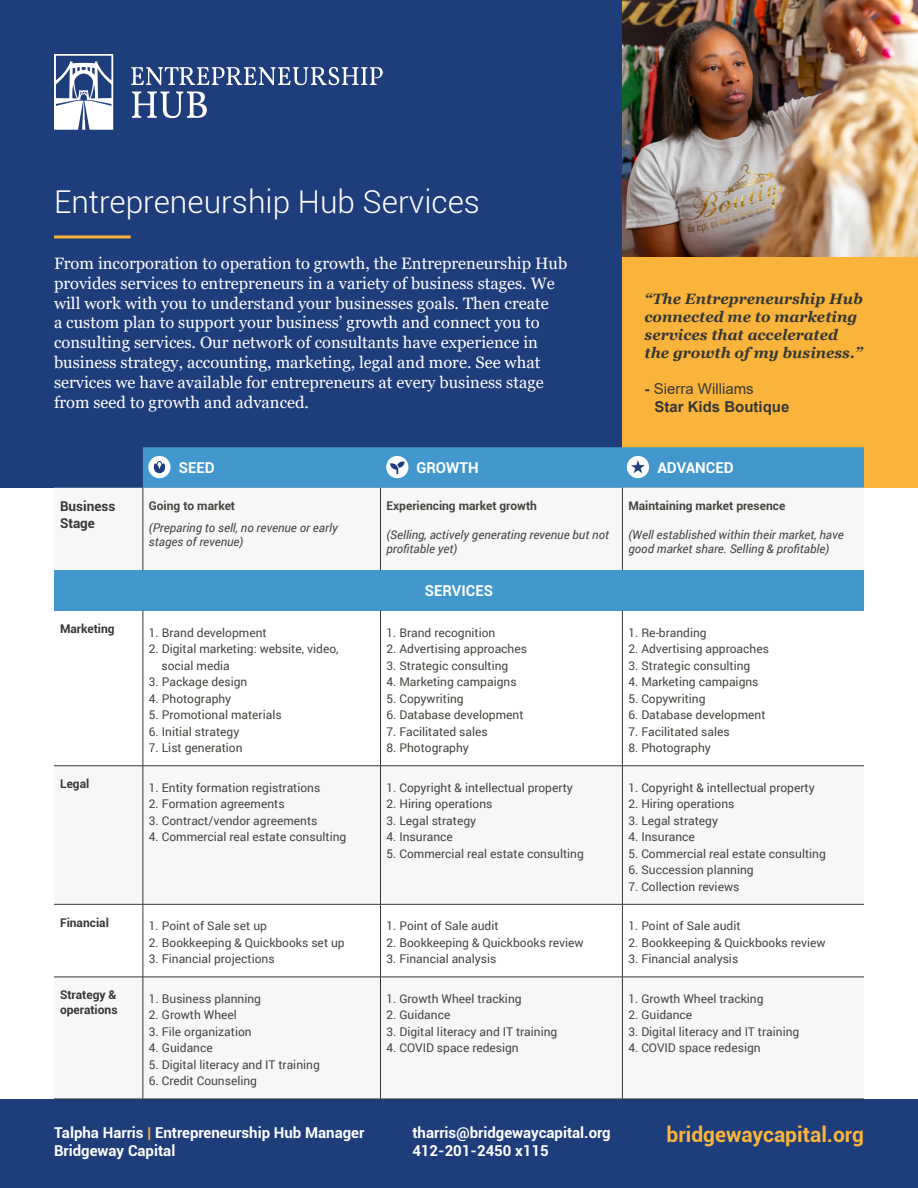
<style>
.page{position:relative;width:918px;height:1188px;background:#fff}
.page>*{position:absolute;margin:0;border:0;box-sizing:border-box;transform-origin:0 0}
.t1{font:300 31.5px "Roboto";color:#fff}
.t2{font:700 21px "Roboto";color:#fab43b}
.t3{font:16.5px/19.8px "Georgia";color:#fff}
.t4{font:700 15px "Roboto";color:#fff}
.t5{font:italic 700 15px/18px "Georgia";color:#373834}
.t6{font:700 15px "Arial";color:#373834}
.t7{font:15px "Arial";color:#373834}
.t8{font:700 13.5px/16.2px "Roboto";color:#373834}
.t9{font:12px "Roboto";color:#454540}
.t10{font:italic 12px/14.4px "Roboto";color:#454540}
.t11{font:700 12px "Roboto";color:#454540}
.t12{font:700 12px/14.4px "Roboto";color:#373834}
.s1{font-weight:700}
.s2{color:#fab43b}
</style>
<div class="page">
<div style="left:0;top:1099px;width:918px;height:89px;background:#1e3d7b"></div>
<div style="left:0;top:0;width:622px;height:488px;background:#1e3d7b"></div>
<div style="left:622px;top:257px;width:296px;height:231px;background:#fab43b"></div>
<svg style="left:54px;top:488px;width:810px;height:611px"></svg>
<div style="left:54px;top:570px;width:810px;height:41px;background:#4298cd"></div>
<hr style="left:143px;top:488px;width:1px;height:82px;background:#373834">
<hr style="left:380px;top:488px;width:1px;height:82px;background:#373834">
<hr style="left:622px;top:488px;width:1px;height:82px;background:#373834">
<hr style="left:143px;top:611px;width:1px;height:155px;background:#373834">
<hr style="left:380px;top:611px;width:1px;height:155px;background:#373834">
<hr style="left:622px;top:611px;width:1px;height:155px;background:#373834">
<hr style="left:54px;top:766px;width:89px;height:1px;background:#373834">
<hr style="left:143px;top:766px;width:237px;height:1px;background:#373834">
<hr style="left:143px;top:766px;width:1px;height:138px;background:#373834">
<hr style="left:380px;top:766px;width:242px;height:1px;background:#373834">
<hr style="left:380px;top:766px;width:1px;height:138px;background:#373834">
<hr style="left:622px;top:766px;width:242px;height:1px;background:#373834">
<hr style="left:622px;top:766px;width:1px;height:138px;background:#373834">
<hr style="left:54px;top:904px;width:89px;height:1px;background:#373834">
<hr style="left:143px;top:904px;width:237px;height:1px;background:#373834">
<hr style="left:143px;top:905px;width:1px;height:72px;background:#373834">
<hr style="left:380px;top:904px;width:242px;height:1px;background:#373834">
<hr style="left:380px;top:905px;width:1px;height:72px;background:#373834">
<hr style="left:622px;top:904px;width:242px;height:1px;background:#373834">
<hr style="left:622px;top:905px;width:1px;height:72px;background:#373834">
<hr style="left:54px;top:977px;width:89px;height:1px;background:#373834">
<hr style="left:143px;top:977px;width:237px;height:1px;background:#373834">
<hr style="left:143px;top:977px;width:1px;height:122px;background:#373834">
<hr style="left:380px;top:977px;width:242px;height:1px;background:#373834">
<hr style="left:380px;top:977px;width:1px;height:122px;background:#373834">
<hr style="left:622px;top:977px;width:242px;height:1px;background:#373834">
<hr style="left:622px;top:977px;width:1px;height:122px;background:#373834">
<hr style="left:54px;top:1099px;width:89px;height:1px;background:#373834">
<hr style="left:143px;top:1099px;width:237px;height:1px;background:#373834">
<hr style="left:380px;top:1099px;width:242px;height:1px;background:#373834">
<hr style="left:622px;top:1099px;width:242px;height:1px;background:#373834">
<hr style="left:54px;top:235px;width:77px;height:3px;background:#fab43b">
<img style="left:622px;top:0;width:296px;height:257px">
<svg style="left:54px;top:54px;width:59px;height:76px"></svg>
<svg style="left:131px;top:67px;width:252px;height:18px"></svg>
<svg style="left:132px;top:91px;width:75px;height:27px"></svg>
<svg style="left:143px;top:447px;width:721px;height:41px;background:#489acc"></svg>
<p class="t1" style="left:54px;top:180px;width:428px">Entrepreneurship Hub Services</p>
<p class="t3" style="left:54px;top:254px;width:515px">From incorporation to operation to growth, the Entrepreneurship Hub provides services to entrepreneurs in a variety of business stages. We will work with you to understand your businesses goals. Then create<br>a custom plan to support your business’ growth and connect you to consulting services. Our network of consultants have experience in business strategy, accounting, marketing, legal and more. See what services we have available for entrepreneurs at every business stage from seed to growth and advanced.</p>
<p class="t5" style="left:645px;top:290px;width:220px">“The Entrepreneurship Hub connected me to marketing services that accelerated the growth of my business.”</p>
<p class="t7" style="left:645px;top:379px;width:111px"><span class="s1">-</span> Sierra Williams</p>
<p class="t6" style="left:654px;top:396px;width:137px">Star Kids Boutique</p>
<p class="t4" style="left:179px;top:457px;width:37px">SEED</p>
<p class="t4" style="left:416px;top:457px;width:64px">GROWTH</p>
<p class="t4" style="left:657px;top:457px;width:78px">ADVANCED</p>
<p class="t8" style="left:60px;top:498px;width:57px">Business<br>Stage</p>
<p class="t11" style="left:149px;top:498px;width:88px">Going to market</p>
<p class="t10" style="left:149px;top:520px;width:190px">(Preparing to sell, no revenue or early stages of revenue)</p>
<p class="t12" style="left:60px;top:621px;width:56px">Marketing</p>
<p class="t9" style="left:149px;top:624px;width:119px">1. Brand development</p>
<p class="t9" style="left:149px;top:641px;width:191px">2. Digital marketing: website, video,</p>
<p class="t9" style="left:161px;top:657px;width:70px">social media</p>
<p class="t9" style="left:149px;top:674px;width:100px">3. Package design</p>
<p class="t9" style="left:149px;top:690px;width:84px">4. Photography</p>
<p class="t9" style="left:149px;top:707px;width:134px">5. Promotional materials</p>
<p class="t9" style="left:149px;top:723px;width:92px">6. Initial strategy</p>
<p class="t9" style="left:149px;top:740px;width:95px">7. List generation</p>
<p class="t12" style="left:60px;top:776px;width:31px">Legal</p>
<p class="t9" style="left:149px;top:779px;width:173px">1. Entity formation registrations</p>
<p class="t9" style="left:149px;top:796px;width:137px">2. Formation agreements</p>
<p class="t9" style="left:149px;top:812px;width:170px">3. Contract/vendor agreements</p>
<p class="t9" style="left:149px;top:829px;width:199px">4. Commercial real estate consulting</p>
<p class="t12" style="left:60px;top:915px;width:50px">Financial</p>
<p class="t9" style="left:149px;top:918px;width:120px">1. Point of Sale set up</p>
<p class="t9" style="left:149px;top:934px;width:197px">2. Bookkeeping &amp; Quickbooks set up</p>
<p class="t9" style="left:149px;top:951px;width:127px">3. Financial projections</p>
<p class="t12" style="left:60px;top:987px;width:59px">Strategy &amp; operations</p>
<p class="t9" style="left:149px;top:990px;width:114px">1. Business planning</p>
<p class="t9" style="left:149px;top:1007px;width:90px">2. Growth Wheel</p>
<p class="t9" style="left:149px;top:1023px;width:104px">3. File organization</p>
<p class="t9" style="left:149px;top:1040px;width:65px">4. Guidance</p>
<p class="t9" style="left:149px;top:1056px;width:172px">5. Digital literacy and IT training</p>
<p class="t9" style="left:149px;top:1073px;width:110px">6. Credit Counseling</p>
<p class="t4" style="left:54px;top:1122px;width:312px">Talpha Harris <span class="s2">|</span> Entrepreneurship Hub Manager</p>
<p class="t4" style="left:54px;top:1140px;width:123px">Bridgeway Capital</p>
<p class="t11" style="left:386px;top:498px;width:152px">Experiencing market growth</p>
<p class="t10" style="left:386px;top:527px;width:224px">(Selling, actively generating revenue but not profitable yet)</p>
<p class="t4" style="left:425px;top:580px;width:70px">SERVICES</p>
<p class="t9" style="left:386px;top:624px;width:110px">1. Brand recognition</p>
<p class="t9" style="left:386px;top:641px;width:142px">2. Advertising approaches</p>
<p class="t9" style="left:386px;top:657px;width:123px">3. Strategic consulting</p>
<p class="t9" style="left:386px;top:674px;width:132px">4. Marketing campaigns</p>
<p class="t9" style="left:386px;top:690px;width:79px">5. Copywriting</p>
<p class="t9" style="left:386px;top:707px;width:139px">6. Database development</p>
<p class="t9" style="left:386px;top:723px;width:103px">7. Facilitated sales</p>
<p class="t9" style="left:386px;top:740px;width:84px">8. Photography</p>
<p class="t9" style="left:386px;top:779px;width:188px">1. Copyright &amp; intellectual property</p>
<p class="t9" style="left:386px;top:796px;width:108px">2. Hiring operations</p>
<p class="t9" style="left:386px;top:812px;width:91px">3. Legal strategy</p>
<p class="t9" style="left:386px;top:829px;width:68px">4. Insurance</p>
<p class="t9" style="left:386px;top:845px;width:199px">5. Commercial real estate consulting</p>
<p class="t9" style="left:386px;top:918px;width:114px">1. Point of Sale audit</p>
<p class="t9" style="left:386px;top:934px;width:199px">2. Bookkeeping &amp; Quickbooks review</p>
<p class="t9" style="left:386px;top:951px;width:111px">3. Financial analysis</p>
<p class="t9" style="left:386px;top:990px;width:137px">1. Growth Wheel tracking</p>
<p class="t9" style="left:386px;top:1007px;width:65px">2. Guidance</p>
<p class="t9" style="left:386px;top:1023px;width:172px">3. Digital literacy and IT training</p>
<p class="t9" style="left:386px;top:1040px;width:134px">4. COVID space redesign</p>
<p class="t11" style="left:628px;top:498px;width:158px">Maintaining market presence</p>
<p class="t10" style="left:628px;top:527px;width:217px">(Well established within their market, have good market share. Selling &amp; profitable)</p>
<p class="t9" style="left:628px;top:624px;width:80px">1. Re-branding</p>
<p class="t9" style="left:628px;top:641px;width:142px">2. Advertising approaches</p>
<p class="t9" style="left:628px;top:657px;width:123px">3. Strategic consulting</p>
<p class="t9" style="left:628px;top:674px;width:132px">4. Marketing campaigns</p>
<p class="t9" style="left:628px;top:690px;width:79px">5. Copywriting</p>
<p class="t9" style="left:628px;top:707px;width:139px">6. Database development</p>
<p class="t9" style="left:628px;top:723px;width:103px">7. Facilitated sales</p>
<p class="t9" style="left:628px;top:740px;width:84px">8. Photography</p>
<p class="t9" style="left:628px;top:779px;width:188px">1. Copyright &amp; intellectual property</p>
<p class="t9" style="left:628px;top:796px;width:108px">2. Hiring operations</p>
<p class="t9" style="left:628px;top:812px;width:91px">3. Legal strategy</p>
<p class="t9" style="left:628px;top:829px;width:68px">4. Insurance</p>
<p class="t9" style="left:628px;top:845px;width:199px">5. Commercial real estate consulting</p>
<p class="t9" style="left:628px;top:862px;width:127px">6. Succession planning</p>
<p class="t9" style="left:628px;top:878px;width:112px">7. Collection reviews</p>
<p class="t9" style="left:628px;top:918px;width:114px">1. Point of Sale audit</p>
<p class="t9" style="left:628px;top:934px;width:199px">2. Bookkeeping &amp; Quickbooks review</p>
<p class="t9" style="left:628px;top:951px;width:111px">3. Financial analysis</p>
<p class="t9" style="left:628px;top:990px;width:137px">1. Growth Wheel tracking</p>
<p class="t9" style="left:628px;top:1007px;width:65px">2. Guidance</p>
<p class="t9" style="left:628px;top:1023px;width:172px">3. Digital literacy and IT training</p>
<p class="t9" style="left:628px;top:1040px;width:134px">4. COVID space redesign</p>
<p class="t4" style="left:412px;top:1122px;width:200px">tharris@bridgewaycapital.org</p>
<p class="t4" style="left:412px;top:1140px;width:138px">412-201-2450 x115</p>
<p class="t2" style="left:666px;top:1120px;width:199px">bridgewaycapital.org</p>
</div>
